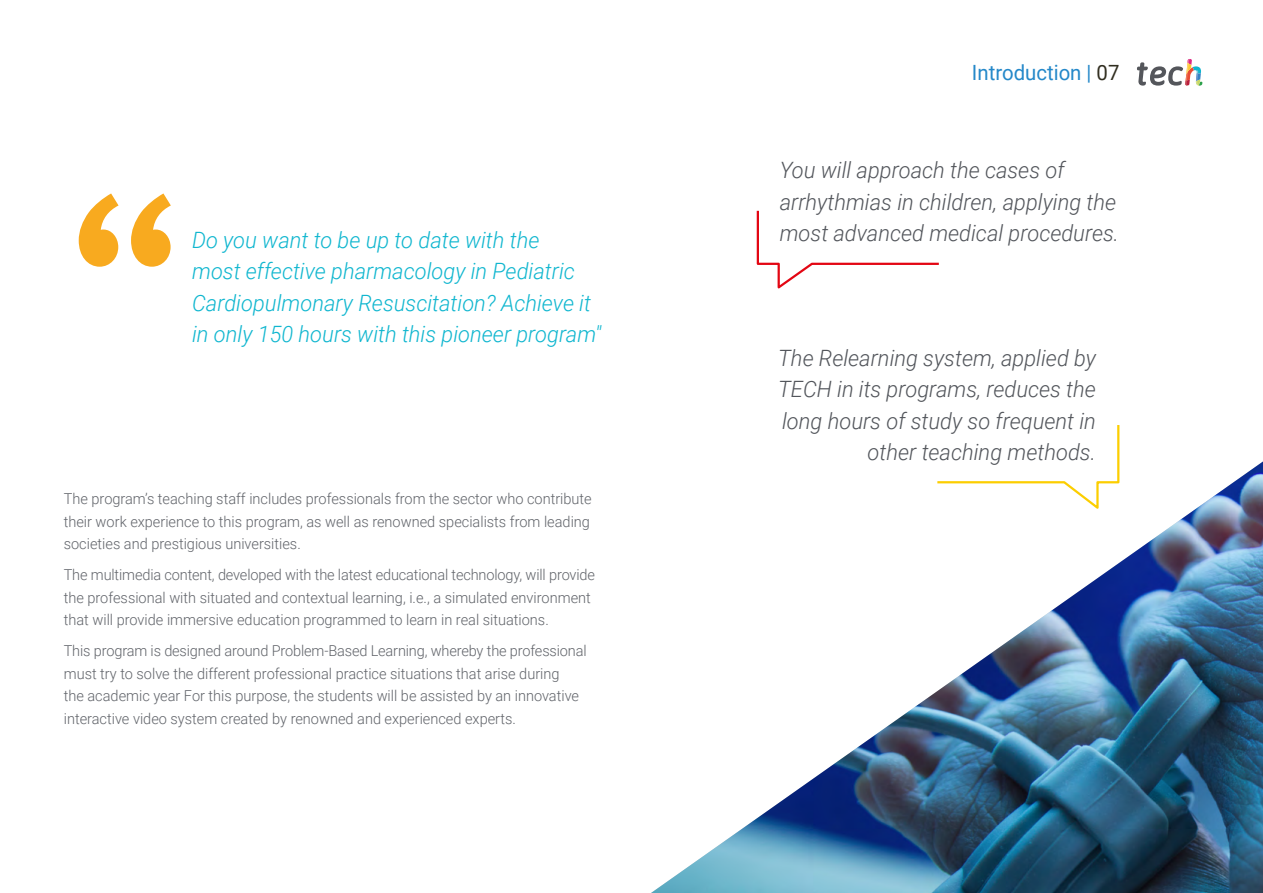
<style>
.page{position:relative;width:1263px;height:893px;background:#fff}
.page>*{position:absolute;margin:0;border:0;box-sizing:border-box;transform-origin:0 0}
.t1{font:italic 300 22.5px/31.5px "Roboto";color:#52555b;text-align:right}
.t2{font:italic 300 22.5px/31.5px "Roboto";color:#0fb6cf}
.t3{font:21px "Roboto";color:#2488c9}
.t4{font:300 15px/22.5px "Roboto";color:#61646a}
.s1{color:#312e20}
</style>
<div class="page">
<img style="left:651px;top:461px;width:612px;height:432px">
<svg style="left:935px;top:425px;width:185px;height:87px"></svg>
<svg style="left:756px;top:210px;width:183px;height:79px"></svg>
<svg style="left:79px;top:193px;width:92px;height:74px"></svg>
<svg style="left:1137px;top:59px;width:65px;height:27px"></svg>
<h2 class="t3" style="left:972px;top:57px;width:149px">Introduction | <span class="s1">07</span></h2>
<h1 class="t1" style="left:780px;top:154px;width:338px;text-align:left">You will approach the cases of arrhythmias in children, applying the</h1>
<h1 class="t2" style="left:192px;top:223px;width:349px">Do you want to be up to date with the</h1>
<h1 class="t1" style="left:780px;top:217px;width:341px">most advanced medical procedures.</h1>
<h1 class="t2" style="left:192px;top:255px;width:411px">most effective pharmacology in Pediatric<br>Cardiopulmonary Resuscitation? Achieve it in only 150 hours with this pioneer program"</h1>
<h1 class="t1" style="left:778px;top:341px;width:319px">The Relearning system, applied by<br>TECH in its programs, reduces the long hours of study so frequent in other teaching methods.</h1>
<p class="t4" style="left:64px;top:487px;width:529px;text-align:justify">The program’s teaching staff includes professionals from the sector who contribute their work experience to this program, as well as renowned specialists from leading societies and prestigious universities.</p>
<p class="t4" style="left:64px;top:563px;width:533px">The multimedia content, developed with the latest educational technology, will provide the professional with situated and contextual learning, i.e., a simulated environment that will provide immersive education programmed to learn in real situations.</p>
<p class="t4" style="left:64px;top:639px;width:524px">This program is designed around Problem-Based Learning, whereby the professional must try to solve the different professional practice situations that arise during<br>the academic year For this purpose, the students will be assisted by an innovative interactive video system created by renowned and experienced experts.</p>
</div>
